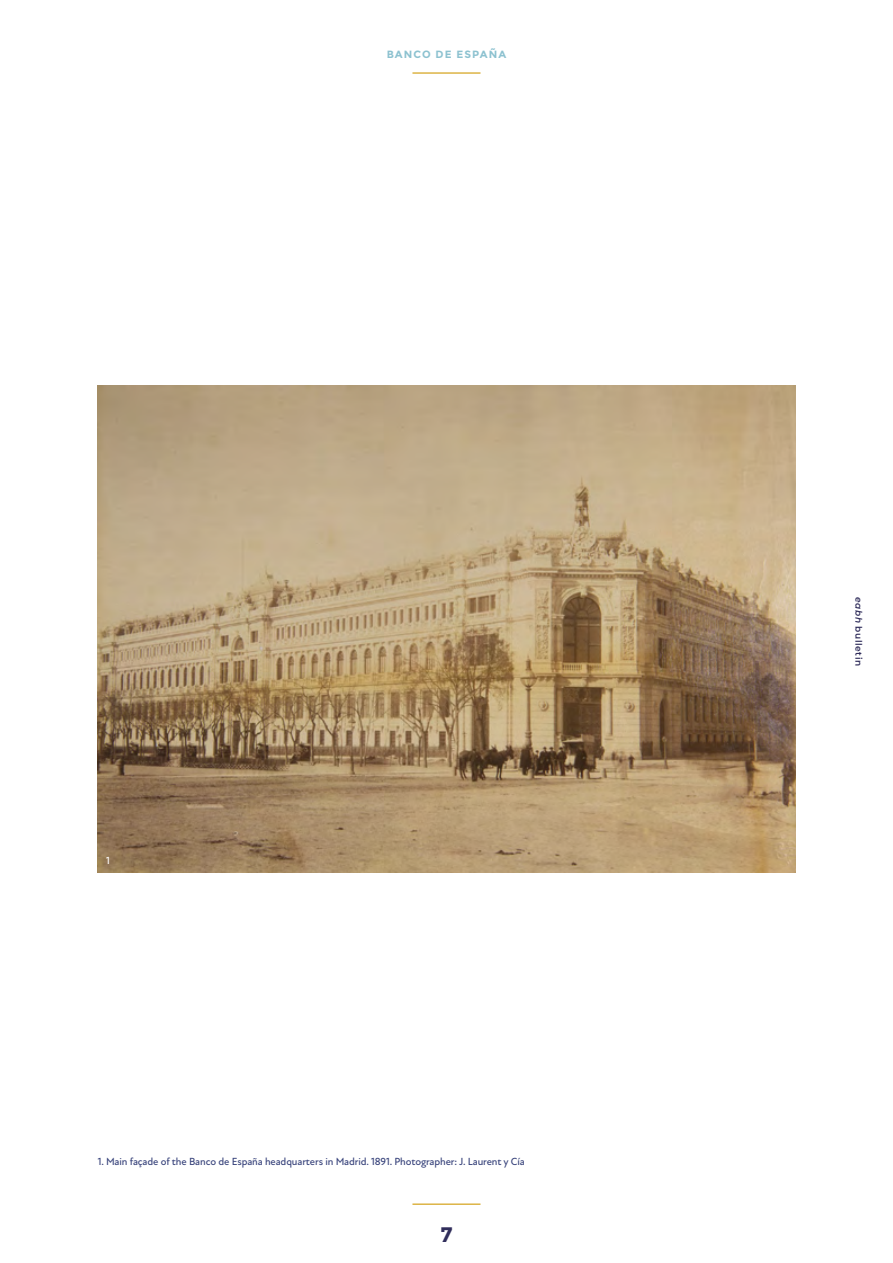
<style>
.page{position:relative;width:893px;height:1263px;background:#fff}
.page>*{position:absolute;margin:0;border:0;box-sizing:border-box;transform-origin:0 0}
.t1{font:700 21px "Montserrat";color:#302d5b}
.t2{font:500 10.5px "Atten New";letter-spacing:-.01em;color:#38437b}
.t3{font:700 10.5px "Montserrat";letter-spacing:.1em;color:#8dc2d0}
.t4{font:500 10.5px "Atten New";color:#fff}
.t5{font:600 9px "Montserrat";letter-spacing:.06em;color:#302d5b}
.s1{font-style:italic}
</style>
<div class="page">
<hr style="left:412px;top:72px;width:68px;height:2px;background:#dcb446">
<img style="left:98px;top:386px;width:697px;height:487px">
<hr style="left:412px;top:1203px;width:68px;height:2px;background:#dcb446">
<p class="t3" style="left:387px;top:48px;width:121px">BANCO DE ESPAÑA</p>
<p class="t4" style="left:106px;top:855px;width:5px">1</p>
<p class="t2" style="left:98px;top:1155px;width:428px">1. Main façade of the Banco de España headquarters in Madrid. 1891. Photographer: J. Laurent y Cía</p>
<h1 class="t1" style="left:440px;top:1222px;width:14px">7</h1>
<p class="t5" style="left:865px;top:597px;width:70px;rotate:90deg"><span class="s1">eabh</span> bulletin</p>
</div>
